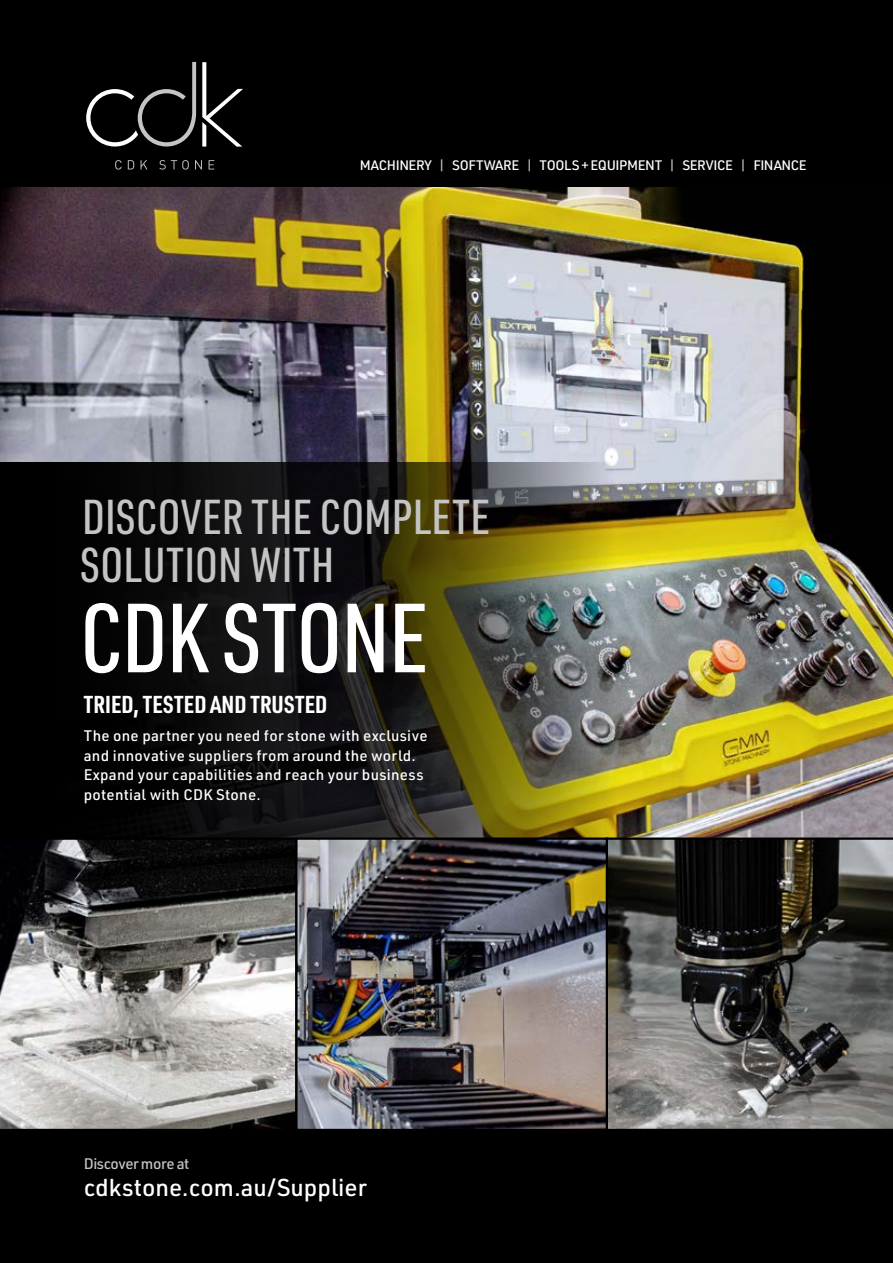
<style>
.page{position:relative;width:893px;height:1263px;background:#000}
.page>*{position:absolute;margin:0;border:0;box-sizing:border-box;transform-origin:0 0}
.t1{font:500 96px "URWDIN Cond";letter-spacing:-.01em;color:#fff}
.t2{font:500 48px/48px "URWDIN Cond";letter-spacing:.005em;color:#c4c4c4}
.t3{font:500 24px "URWDIN";color:#fff}
.t4{font:700 24px "URWDIN Cond";letter-spacing:.01em;color:#fff}
.t5{font:500 15px/19.5px "URWDIN";letter-spacing:.02em;color:#fff}
.t6{font:500 15px "URWDIN";letter-spacing:-.03em;color:#c4c4c4}
.t7{font:500 13.5px "URWDIN";letter-spacing:-.03em;color:#fff}
.s1{color:#c4c4c4}
</style>
<div class="page">
<img style="left:0;top:188px;width:893px;height:649px">
<img style="left:298px;top:840px;width:307px;height:288px">
<svg style="left:0;top:839px;width:295px;height:290px"></svg>
<svg style="left:608px;top:837px;width:285px;height:292px"></svg>
<img style="left:0;top:462px;width:747px;height:377px">
<div style="left:295px;top:837px;width:313px;height:294px;border:2px solid #000"></div>
<svg style="left:86px;top:62px;width:110px;height:85px"></svg>
<svg style="left:202px;top:62px;width:41px;height:85px"></svg>
<svg style="left:115px;top:160px;width:7px;height:10px"></svg>
<svg style="left:128px;top:160px;width:6px;height:9px"></svg>
<svg style="left:141px;top:160px;width:6px;height:9px"></svg>
<svg style="left:159px;top:160px;width:30px;height:10px"></svg>
<svg style="left:195px;top:160px;width:7px;height:9px"></svg>
<svg style="left:209px;top:160px;width:5px;height:9px"></svg>
<p class="t7" style="left:360px;top:156px;width:448px">MACHINERY <span class="s1">|</span> SOFTWARE <span class="s1">|</span> TOOLS + EQUIPMENT <span class="s1">|</span> SERVICE <span class="s1">|</span> FINANCE</p>
<h2 class="t2" style="left:80px;top:492px;width:411px">DISCOVER THE COMPLETE<br>SOLUTION WITH</h2>
<h1 class="t1" style="left:80px;top:574px;width:349px">CDK STONE</h1>
<h3 class="t4" style="left:84px;top:688px;width:245px">TRIED, TESTED AND TRUSTED</h3>
<p class="t5" style="left:84px;top:726px;width:345px">The one partner you need for stone with exclusive and innovative suppliers from around the world.<br>Expand your capabilities and reach your business potential with CDK Stone.</p>
<p class="t6" style="left:84px;top:1153px;width:107px">Discover more at</p>
<h3 class="t3" style="left:84px;top:1171px;width:285px">cdkstone.com.au/Supplier</h3>
</div>
